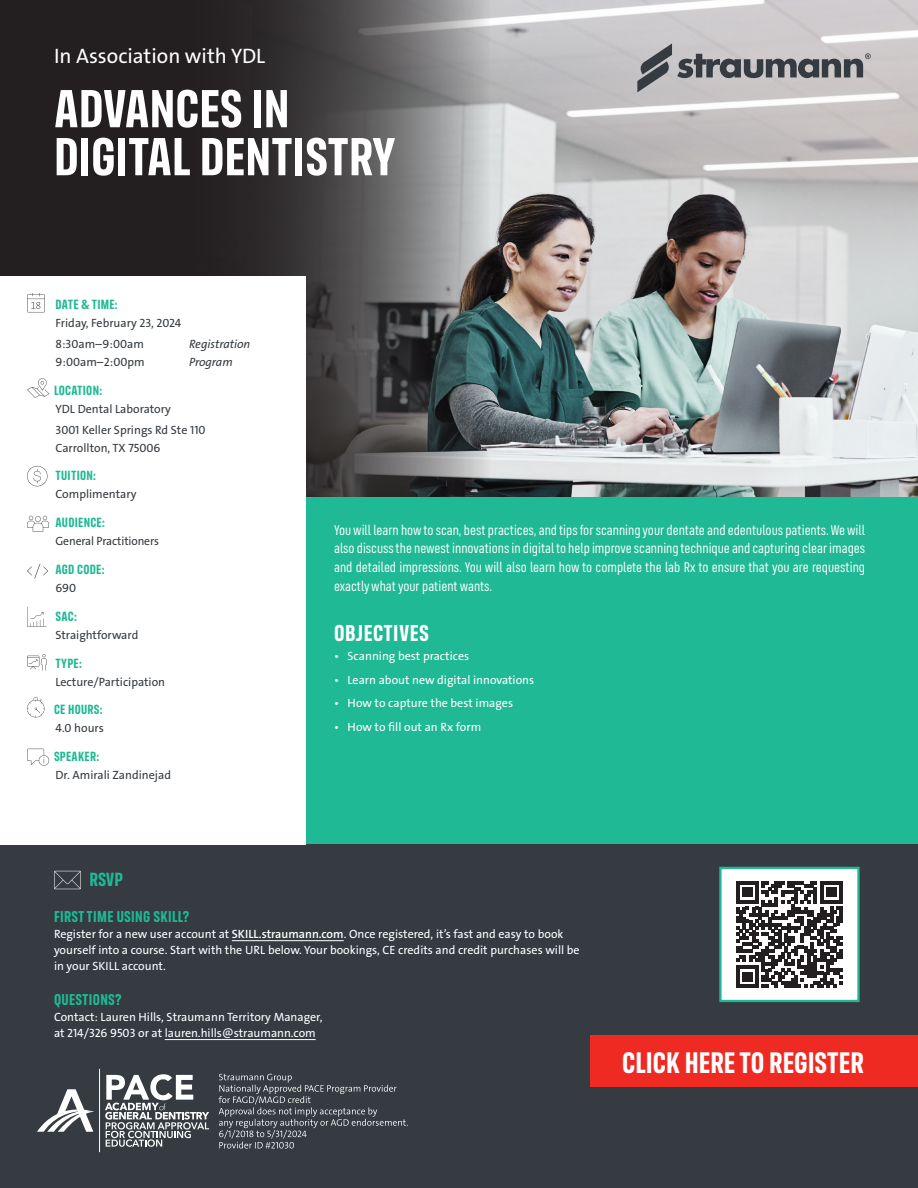
<style>
.page{position:relative;width:918px;height:1188px;background:#fff}
.page>*{position:absolute;margin:0;border:0;box-sizing:border-box;transform-origin:0 0}
.subhed{font:700 54px/48px "FS Industrie Cd";color:#fff}
.register_link{font:700 30px "FS Industrie Cd";color:#fff}
.Objective_subhed{font:700 23.25px "FS Industrie Cd";letter-spacing:.02em;color:#fff}
.subhed-2{font:21px "The Sans LP5 Plain";color:#fff}
.RSVP{font:700 19.2px "FS Industrie Cd";color:#20b995}
.skill_hed{font:700 15.9px "FS Industrie Cd";letter-spacing:.02em;color:#20b995}
.text{font:14.25px/18.8px "FS Industrie Cd";color:#fff;text-align:justify}
.details_hed{font:700 13.5px "FS Industrie Cd";letter-spacing:.02em;color:#20b995}
.skill_text{font:12px/16px "The Sans LP5 Plain";color:#fff}
.details{font:12px/18px "The Sans LP5 Plain";color:#353b40}
.details-2{font:12px "The Sans LP5 Plain IT";color:#353b40}
.s1{font-family:"The Sans LP6 Se Bld"}
</style>
<div class="page">
<img style="left:489px;top:0;width:429px;height:497px">
<div style="left:0;top:0;width:154px;height:477px;background:#231f20"></div>
<svg style="left:154px;top:0;width:335px;height:497px;background:#504f50"></svg>
<svg style="left:637px;top:43px;width:234px;height:49px;background:#a3a2a3"></svg>
<div style="left:306px;top:497px;width:612px;height:416px;background:#20b995"></div>
<div style="left:0;top:845px;width:918px;height:343px;background:#353b40"></div>
<div style="left:720px;top:868px;width:138px;height:133px;background:#fff"></div>
<svg style="left:736px;top:881px;width:107px;height:107px"></svg>
<div style="left:719px;top:867px;width:141px;height:135px;border:2px solid #20b995"></div>
<div style="left:591px;top:1035px;width:327px;height:52px;background:#ee2a23"></div>
<div style="left:0;top:276px;width:306px;height:569px;background:#fff"></div>
<svg style="left:27px;top:293px;width:18px;height:19px"></svg>
<svg style="left:27px;top:378px;width:22px;height:20px"></svg>
<svg style="left:27px;top:466px;width:20px;height:20px"></svg>
<svg style="left:27px;top:516px;width:22px;height:16px"></svg>
<svg style="left:27px;top:564px;width:21px;height:14px"></svg>
<svg style="left:27px;top:607px;width:20px;height:20px"></svg>
<svg style="left:27px;top:654px;width:20px;height:17px"></svg>
<svg style="left:27px;top:698px;width:18px;height:19px"></svg>
<svg style="left:27px;top:749px;width:22px;height:17px"></svg>
<hr style="left:232px;top:940px;width:112px;height:1px;background:#fff">
<hr style="left:165px;top:1039px;width:151px;height:1px;background:#fff">
<svg style="left:54px;top:871px;width:27px;height:18px"></svg>
<svg style="left:219px;top:1074px;width:189px;height:75px"></svg>
<svg style="left:37px;top:1089px;width:57px;height:43px"></svg>
<hr style="left:99px;top:1069px;width:1px;height:83px;background:#fff">
<svg style="left:105px;top:1074px;width:104px;height:73px"></svg>
<p class="subhed-2" style="left:54px;top:42px;width:213px">In Association with YDL</p>
<p class="subhed" style="left:54px;top:84px;width:343px">ADVANCES IN<br>DIGITAL DENTISTRY</p>
<p class="details_hed" style="left:56px;top:296px;width:64px">DATE &amp; TIME:</p>
<p class="details" style="left:56px;top:314px;width:127px">Friday, February 23, 2024</p>
<p class="details" style="left:56px;top:335px;width:90px">8:30am–9:00am</p>
<p class="details-2" style="left:189px;top:336px;width:63px">Registration</p>
<p class="details" style="left:56px;top:353px;width:91px">9:00am–2:00pm</p>
<p class="details-2" style="left:189px;top:354px;width:45px">Program</p>
<p class="details_hed" style="left:54px;top:382px;width:50px">LOCATION:</p>
<p class="details" style="left:56px;top:400px;width:117px">YDL Dental Laboratory</p>
<p class="details" style="left:56px;top:421px;width:152px">3001 Keller Springs Rd Ste 110<br>Carrollton, TX 75006</p>
<p class="details_hed" style="left:56px;top:467px;width:42px">TUITION:</p>
<p class="details" style="left:56px;top:485px;width:82px">Complimentary</p>
<p class="details_hed" style="left:56px;top:514px;width:51px">AUDIENCE:</p>
<p class="details" style="left:56px;top:532px;width:105px">General Practitioners</p>
<p class="details_hed" style="left:56px;top:561px;width:51px">AGD CODE:</p>
<p class="details" style="left:56px;top:579px;width:22px">690</p>
<p class="details_hed" style="left:56px;top:608px;width:23px">SAC:</p>
<p class="details" style="left:56px;top:626px;width:84px">Straightforward</p>
<p class="details_hed" style="left:56px;top:655px;width:28px">TYPE:</p>
<p class="details" style="left:56px;top:673px;width:111px">Lecture/Participation</p>
<p class="details_hed" style="left:54px;top:701px;width:50px">CE HOURS:</p>
<p class="details" style="left:56px;top:719px;width:50px">4.0 hours</p>
<p class="details_hed" style="left:54px;top:748px;width:47px">SPEAKER:</p>
<p class="details" style="left:56px;top:766px;width:117px">Dr. Amirali Zandinejad</p>
<p class="text" style="left:334px;top:521px;width:533px">You will learn how to scan, best practices, and tips for scanning your dentate and edentulous patients. We will also discuss the newest innovations in digital to help improve scanning technique and capturing clear images and detailed impressions. You will also learn how to complete the lab Rx to ensure that you are requesting exactly what your patient wants.</p>
<p class="Objective_subhed" style="left:334px;top:618px;width:96px">OBJECTIVES</p>
<p class="skill_text" style="left:334px;top:648px;width:137px">• Scanning best practices</p>
<p class="skill_text" style="left:334px;top:672px;width:202px">• Learn about new digital innovations</p>
<p class="skill_text" style="left:334px;top:695px;width:181px">• How to capture the best images</p>
<p class="skill_text" style="left:334px;top:719px;width:149px">• How to fill out an Rx form</p>
<p class="RSVP" style="left:89px;top:867px;width:35px">RSVP</p>
<p class="skill_hed" style="left:54px;top:907px;width:137px">FIRST TIME USING SKILL?</p>
<p class="skill_text" style="left:54px;top:926px;width:527px">Register for a new user account at <span class="s1">SKILL.straumann.com</span>. Once registered, it’s fast and easy to book yourself into a course. Start with the URL below. Your bookings, CE credits and credit purchases will be in your SKILL account.</p>
<p class="skill_hed" style="left:54px;top:989px;width:69px">QUESTIONS?</p>
<p class="skill_text" style="left:54px;top:1009px;width:270px">Contact: Lauren Hills, Straumann Territory Manager, at 214/326 9503 or at lauren.hills@straumann.com</p>
<p class="register_link" style="left:622px;top:1044px;width:243px">CLICK HERE TO REGISTER</p>
</div>
